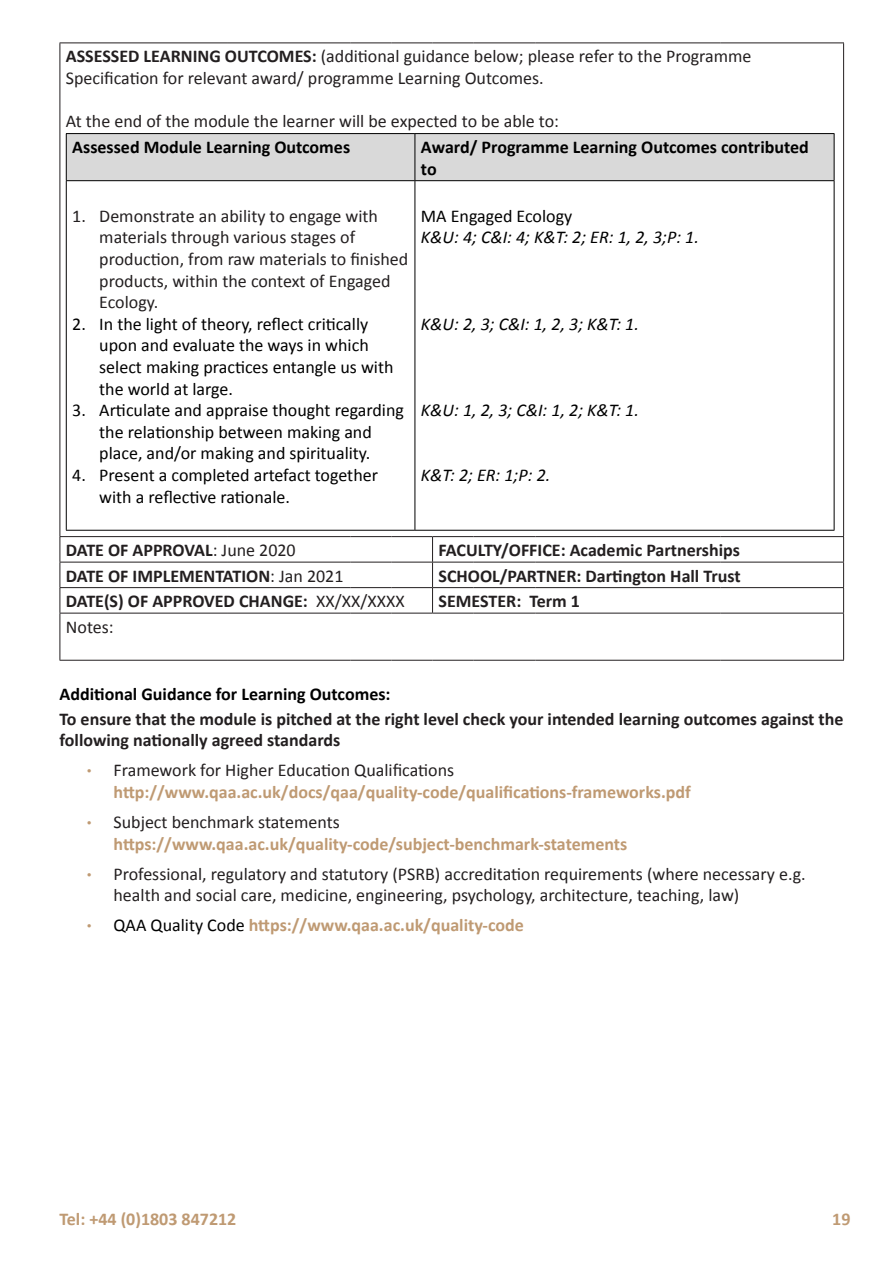
<style>
.page{position:relative;width:893px;height:1263px;background:#fff}
.page>*{position:absolute;margin:0;border:0;box-sizing:border-box;transform-origin:0 0}
.t1{font:18px/21.6px "Calibri";color:#231f20}
.t2{font:18px/21.6px "Calibri";color:#000}
.t3{font:700 18px/21.6px "Calibri";color:#231f20}
.t4{font:700 18px/21.6px "Calibri";color:#bf9a73}
.t5{font:700 18px/21.6px "Calibri";color:#000}
.t6{font:italic 18px "Calibri";color:#000}
.s1{font-weight:700}
.s2{font-weight:400}
.s3{font-family:"FS Lola";font-weight:400;font-size:16.5px}
.s4{font-weight:400;color:#231f20}
.s5{font-family:"FS Lola";font-size:16.5px;color:#bf9a73}
.s6{font-weight:400;color:#000}
</style>
<div class="page">
<hr style="left:60px;top:43px;width:167px;height:1px;background:#231f20">
<hr style="left:60px;top:43px;width:1px;height:493px;background:#231f20">
<hr style="left:227px;top:43px;width:123px;height:1px;background:#231f20">
<hr style="left:350px;top:43px;width:41px;height:1px;background:#231f20">
<hr style="left:391px;top:43px;width:42px;height:1px;background:#231f20">
<hr style="left:433px;top:43px;width:41px;height:1px;background:#231f20">
<hr style="left:474px;top:43px;width:61px;height:1px;background:#231f20">
<hr style="left:535px;top:43px;width:62px;height:1px;background:#231f20">
<hr style="left:597px;top:43px;width:123px;height:1px;background:#231f20">
<hr style="left:720px;top:43px;width:124px;height:1px;background:#231f20">
<hr style="left:843px;top:43px;width:1px;height:493px;background:#231f20">
<hr style="left:60px;top:536px;width:167px;height:1px;background:#231f20">
<hr style="left:227px;top:536px;width:123px;height:1px;background:#231f20">
<hr style="left:350px;top:536px;width:41px;height:1px;background:#231f20">
<hr style="left:391px;top:536px;width:42px;height:1px;background:#231f20">
<hr style="left:433px;top:536px;width:41px;height:1px;background:#231f20">
<hr style="left:474px;top:536px;width:61px;height:1px;background:#231f20">
<hr style="left:535px;top:536px;width:62px;height:1px;background:#231f20">
<hr style="left:597px;top:536px;width:123px;height:1px;background:#231f20">
<hr style="left:720px;top:536px;width:124px;height:1px;background:#231f20">
<hr style="left:60px;top:562px;width:167px;height:1px;background:#231f20">
<hr style="left:227px;top:562px;width:123px;height:1px;background:#231f20">
<hr style="left:350px;top:562px;width:41px;height:1px;background:#231f20">
<hr style="left:391px;top:562px;width:42px;height:1px;background:#231f20">
<hr style="left:433px;top:562px;width:41px;height:1px;background:#231f20">
<hr style="left:474px;top:562px;width:61px;height:1px;background:#231f20">
<hr style="left:535px;top:562px;width:62px;height:1px;background:#231f20">
<hr style="left:597px;top:562px;width:123px;height:1px;background:#231f20">
<hr style="left:720px;top:562px;width:124px;height:1px;background:#231f20">
<hr style="left:60px;top:587px;width:167px;height:1px;background:#231f20">
<svg style="left:60px;top:537px;width:1px;height:76px"></svg>
<hr style="left:227px;top:587px;width:123px;height:1px;background:#231f20">
<hr style="left:350px;top:587px;width:41px;height:1px;background:#231f20">
<hr style="left:391px;top:587px;width:42px;height:1px;background:#231f20">
<hr style="left:433px;top:587px;width:41px;height:1px;background:#231f20">
<svg style="left:432px;top:537px;width:1px;height:76px"></svg>
<hr style="left:474px;top:587px;width:61px;height:1px;background:#231f20">
<hr style="left:535px;top:587px;width:62px;height:1px;background:#231f20">
<hr style="left:597px;top:587px;width:123px;height:1px;background:#231f20">
<hr style="left:720px;top:587px;width:124px;height:1px;background:#231f20">
<svg style="left:843px;top:537px;width:1px;height:76px"></svg>
<hr style="left:60px;top:613px;width:167px;height:1px;background:#231f20">
<hr style="left:60px;top:613px;width:1px;height:47px;background:#231f20">
<hr style="left:227px;top:613px;width:123px;height:1px;background:#231f20">
<hr style="left:350px;top:613px;width:41px;height:1px;background:#231f20">
<hr style="left:391px;top:613px;width:42px;height:1px;background:#231f20">
<hr style="left:433px;top:613px;width:41px;height:1px;background:#231f20">
<hr style="left:474px;top:613px;width:61px;height:1px;background:#231f20">
<hr style="left:535px;top:613px;width:62px;height:1px;background:#231f20">
<hr style="left:597px;top:613px;width:123px;height:1px;background:#231f20">
<hr style="left:720px;top:613px;width:124px;height:1px;background:#231f20">
<hr style="left:843px;top:613px;width:1px;height:47px;background:#231f20">
<hr style="left:60px;top:660px;width:167px;height:1px;background:#231f20">
<hr style="left:227px;top:660px;width:123px;height:1px;background:#231f20">
<hr style="left:350px;top:660px;width:41px;height:1px;background:#231f20">
<hr style="left:391px;top:660px;width:42px;height:1px;background:#231f20">
<hr style="left:433px;top:660px;width:41px;height:1px;background:#231f20">
<hr style="left:474px;top:660px;width:61px;height:1px;background:#231f20">
<hr style="left:535px;top:660px;width:62px;height:1px;background:#231f20">
<hr style="left:597px;top:660px;width:123px;height:1px;background:#231f20">
<hr style="left:720px;top:660px;width:124px;height:1px;background:#231f20">
<div style="left:67px;top:134px;width:767px;height:46px;background:#d9d9d9"></div>
<hr style="left:66px;top:133px;width:349px;height:1px;background:#000">
<hr style="left:66px;top:134px;width:1px;height:46px;background:#000">
<hr style="left:415px;top:133px;width:419px;height:1px;background:#000">
<hr style="left:415px;top:134px;width:1px;height:46px;background:#000">
<hr style="left:834px;top:134px;width:1px;height:46px;background:#000">
<hr style="left:66px;top:180px;width:349px;height:1px;background:#000">
<hr style="left:66px;top:181px;width:1px;height:349px;background:#000">
<hr style="left:415px;top:180px;width:419px;height:1px;background:#000">
<hr style="left:415px;top:181px;width:1px;height:349px;background:#000">
<hr style="left:834px;top:181px;width:1px;height:349px;background:#000">
<hr style="left:66px;top:530px;width:349px;height:1px;background:#000">
<hr style="left:415px;top:530px;width:419px;height:1px;background:#000">
<p class="t1" style="left:66px;top:46px;width:687px"><span class="s1">ASSESSED LEARNING OUTCOMES:</span> (additional guidance below; please refer to the Programme<br>Specification for relevant award/ programme Learning Outcomes.</p>
<p class="t1" style="left:66px;top:110px;width:495px">At the end of the module the learner will be expected to be able to:</p>
<p class="t5" style="left:72px;top:136px;width:279px">Assessed Module Learning Outcomes</p>
<p class="t5" style="left:421px;top:136px;width:389px">Award/ Programme Learning Outcomes contributed to</p>
<p class="t1" style="left:99px;top:205px;width:311px;text-indent:-27px">1. Demonstrate an ability to engage with materials through various stages of production, from raw materials to finished products, within the context of Engaged Ecology.</p>
<p class="t2" style="left:99px;top:313px;width:296px;text-indent:-27px">2. In the light of theory, reflect critically upon and evaluate the ways in which select making practices entangle us with the world at large.</p>
<p class="t2" style="left:72px;top:399px;width:333px;text-align:center">3. Articulate and appraise thought regarding the relationship between making and<br>place, and/or making and spirituality.</p>
<p class="t2" style="left:99px;top:464px;width:280px;text-indent:-27px">4. Present a completed artefact together with a reflective rationale.</p>
<p class="t2" style="left:421px;top:205px;width:153px">MA Engaged Ecology</p>
<p class="t6" style="left:421px;top:225px;width:279px">K&amp;U: 4; C&amp;I: 4; K&amp;T: 2; ER: 1, 2, 3;P: 1.</p>
<p class="t6" style="left:421px;top:312px;width:220px">K&amp;U: 2, 3; C&amp;I: 1, 2, 3; K&amp;T: 1.</p>
<p class="t6" style="left:421px;top:398px;width:220px">K&amp;U: 1, 2, 3; C&amp;I: 1, 2; K&amp;T: 1.</p>
<p class="t6" style="left:421px;top:463px;width:131px">K&amp;T: 2; ER: 1;P: 2.</p>
<p class="t3" style="left:66px;top:539px;width:231px">DATE OF APPROVAL<span class="s2">: June 2020</span></p>
<p class="t3" style="left:439px;top:539px;width:303px">FACULTY/OFFICE: Academic Partnerships</p>
<p class="t3" style="left:66px;top:565px;width:279px">DATE OF IMPLEMENTATION<span class="s2">: Jan 2021</span></p>
<p class="t3" style="left:439px;top:565px;width:304px">SCHOOL/PARTNER: Dartington Hall Trust</p>
<p class="t3" style="left:66px;top:590px;width:340px">DATE(S) OF APPROVED CHANGE: <span class="s2">XX/XX/XXXX</span></p>
<p class="t3" style="left:439px;top:590px;width:143px">SEMESTER: Term 1</p>
<p class="t1" style="left:66px;top:616px;width:49px">Notes:</p>
<p class="t5" style="left:60px;top:683px;width:332px">Additional Guidance for Learning Outcomes:</p>
<p class="t3" style="left:60px;top:708px;width:785px">To ensure that the module is pitched at the right level check your intended learning outcomes against the following nationally agreed standards</p>
<p class="t4" style="left:114px;top:759px;width:579px;text-indent:-27px"><span class="s3">•</span> <span class="s4">Framework for Higher Education Qualifications </span>http://www.qaa.ac.uk/docs/qaa/quality-code/qualifications-frameworks.pdf</p>
<p class="t4" style="left:114px;top:811px;width:515px;text-indent:-27px"><span class="s3">•</span> <span class="s4">Subject benchmark statements </span>https://www.qaa.ac.uk/quality-code/subject-benchmark-statements</p>
<p class="t1" style="left:114px;top:863px;width:694px;text-indent:-27px"><span class="s5">•</span> Professional, regulatory and statutory (PSRB) accreditation requirements (where necessary e.g. health and social care, medicine, engineering, psychology, architecture, teaching, law)</p>
<p class="t4" style="left:87px;top:914px;width:439px"><span class="s3">•</span> <span class="s6">QAA Quality Code</span> https://www.qaa.ac.uk/quality-code</p>
<p class="t4" style="left:60px;top:1209px;width:178px">Tel: +44 (0)1803 847212</p>
<p class="t4" style="left:832px;top:1209px;width:20px">19</p>
</div>
